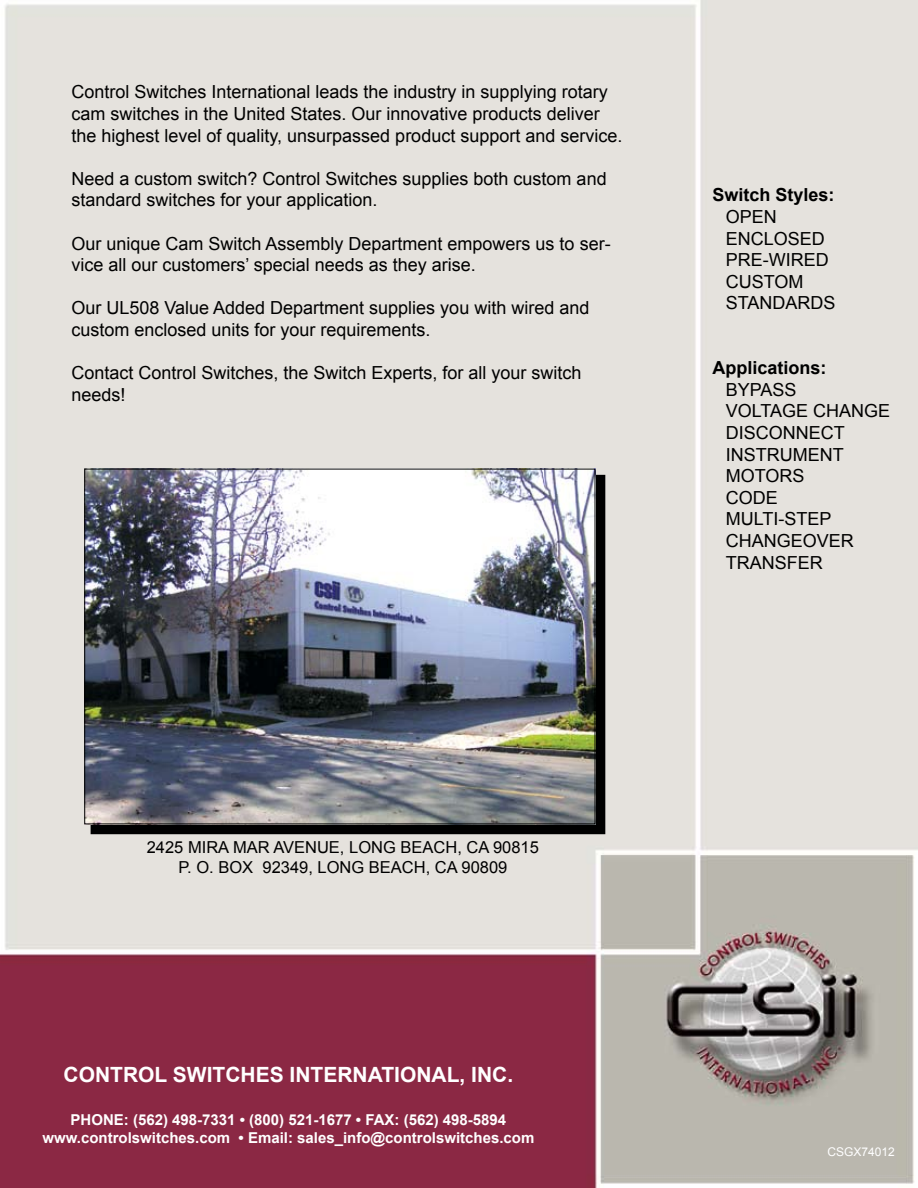
<style>
.page{position:relative;width:918px;height:1188px;background:#fff}
.page>*{position:absolute;margin:0;border:0;box-sizing:border-box;transform-origin:0 0}
.t1{font:700 21px "Arial";color:#fff}
.t2{font:18px/21.6px "Arial";color:#000}
.t3{font:700 18px "Arial";color:#000}
.t4{font:16.5px/19.8px "Arial";color:#000;text-align:center}
.t5{font:700 15px/18px "Arial";color:#fff;text-align:center}
.t6{font:12px "Arial";color:#fff}
</style>
<div class="page">
<img style="left:0;top:0;width:918px;height:1188px">
<svg style="left:91px;top:476px;width:514px;height:357px;background:#212120"></svg>
<img style="left:87px;top:471px;width:506px;height:351px">
<p class="t2" style="left:71px;top:81px;width:552px">Control Switches I nternational leads the industry in supplying rotary cam switches in the U nited States. Our innovative products deliver the highest level of quality, unsurpassed product support and service.</p>
<p class="t2" style="left:71px;top:168px;width:537px">N eed a custom switch? Control Switches supplies both custom and standard switches for your application.</p>
<p class="t2" style="left:71px;top:233px;width:541px">Our unique Cam Switch Assembly Department empowers us to ser&shy;vice all our customers’ special needs as they arise.</p>
<p class="t2" style="left:71px;top:297px;width:519px">Our U L508 Value Added Department supplies you with wired and custom enclosed units for your requirements.</p>
<p class="t2" style="left:71px;top:362px;width:512px">Contact Control Switches, the Switch Experts, for all your switch needs!</p>
<p class="t3" style="left:712px;top:183px;width:124px">Switch Styles:</p>
<p class="t2" style="left:726px;top:206px;width:108px">Open<br>Enclosed<br>Pre-wired<br>Custom<br>Standards</p>
<p class="t3" style="left:712px;top:356px;width:116px">Applications:</p>
<p class="t2" style="left:726px;top:379px;width:59px">Bypass<br>VOl</p>
<p class="t2" style="left:726px;top:401px;width:166px;text-indent:35px">tag e Chang e<br>Disconnect<br>I nstrument<br>Motors<br>Code<br>Multi-Step<br>Chang eover<br>Transfer</p>
<p class="t4" style="left:147px;top:837px;width:394px">2425 Mira mar avenue, Long Beach, CA 90815<br>P. O. Box 92349, Long Beach, CA 90809</p>
<p class="t1" style="left:64px;top:1060px;width:451px">Control Switc hes International, Inc.</p>
<p class="t5" style="left:42px;top:1111px;width:493px">Phone: (562) 498-7331 • (800) 521-1677 • Fax: (562) 498-5894 www.controlswitches.com • Email: sales_info@controlswitches.com</p>
<p class="t6" style="left:828px;top:1144px;width:69px">CSGX74012</p>
</div>
